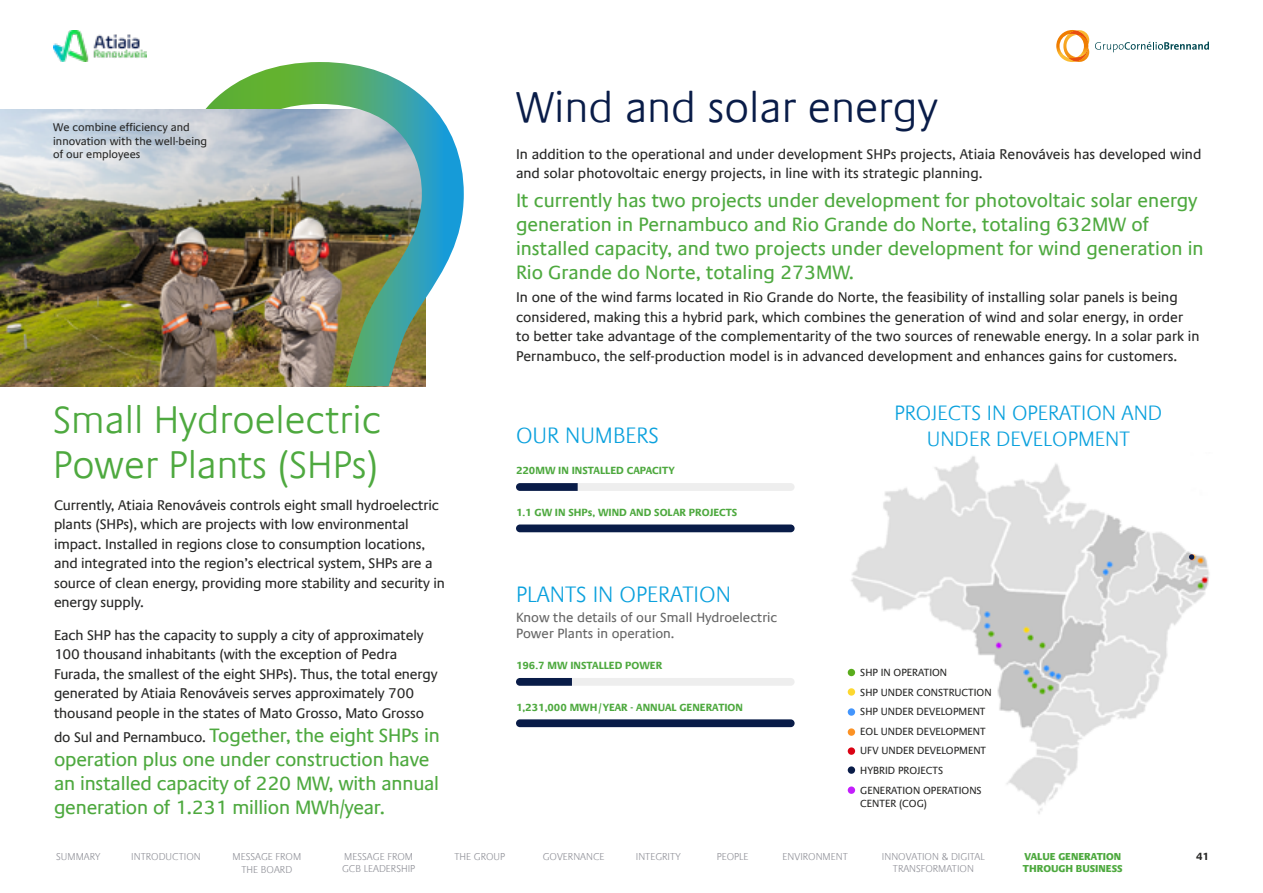
<style>
.page{position:relative;width:1263px;height:893px;background:#fff}
.page>*{position:absolute;margin:0;border:0;box-sizing:border-box;transform-origin:0 0}
.t1{font:300 43.5px "Praxis Com";color:#091c48}
.t2{font:300 39px/45px "Praxis Com";color:#4ea93f}
.t3{font:300 22.5px "Praxis Com";color:#0ba1dd}
.t4{font:300 21px/25.2px "Praxis Com";color:#0ba1dd;text-align:center}
.t5{font:19.5px/24px "Praxis Com";color:#4ea93f}
.t6{font:14.25px/19.5px "Praxis Com";letter-spacing:-.01em;color:#282827}
.t7{font:13.5px/16.2px "Praxis Com";color:#666}
.t8{font:11.25px/13.5px "Praxis Com";color:#282827}
.t9{font:10.5px/19.6px "Praxis Com";color:#282827}
.t10{font:700 10.5px "Praxis Com";color:#4ea93f}
.t11{font:700 10.5px "Praxis Com";color:#282827}
.t12{font:300 10.2px/12.1px "Praxis Com";color:#93949b;text-align:center}
.t13{font:800 10.2px/12.1px "Praxis Com";color:#4ea93f}
.s1{font-size:14.25px;color:#282827}
</style>
<div class="page">
<img style="left:848px;top:456px;width:361px;height:358px">
<svg style="left:1095px;top:42px;width:114px;height:10px"></svg>
<svg style="left:1056px;top:30px;width:33px;height:32px"></svg>
<div style="left:516px;top:483px;width:279px;height:8px;background:#eee;border-radius:4px"></div>
<svg style="left:516px;top:483px;width:62px;height:8px"></svg>
<div style="left:516px;top:524px;width:279px;height:8px;background:#091c48;border-radius:4px"></div>
<div style="left:516px;top:678px;width:279px;height:8px;background:#eee;border-radius:4px"></div>
<svg style="left:516px;top:678px;width:56px;height:8px"></svg>
<div style="left:516px;top:719px;width:279px;height:8px;background:#091c48;border-radius:4px"></div>
<div style="left:848px;top:786px;width:7px;height:8px;background:#c31efc;border-radius:50%"></div>
<div style="left:848px;top:766px;width:7px;height:8px;background:#091c48;border-radius:50%"></div>
<div style="left:848px;top:747px;width:7px;height:8px;background:#da0214;border-radius:50%"></div>
<div style="left:848px;top:728px;width:7px;height:8px;background:#fc9224;border-radius:50%"></div>
<div style="left:848px;top:708px;width:7px;height:8px;background:#4395fc;border-radius:50%"></div>
<div style="left:848px;top:688px;width:7px;height:8px;background:#fdd830;border-radius:50%"></div>
<div style="left:848px;top:669px;width:7px;height:7px;background:#59ac1c;border-radius:50%"></div>
<svg style="left:1189px;top:554px;width:5px;height:6px"></svg>
<svg style="left:181px;top:62px;width:283px;height:324px"></svg>
<img style="left:53px;top:30px;width:93px;height:32px">
<img style="left:0;top:110px;width:339px;height:276px">
<p class="t8" style="left:53px;top:121px;width:155px">We combine efficiency and innovation with the well-being of our employees</p>
<h2 class="t2" style="left:53px;top:398px;width:330px">Small Hydroelectric<br>Power Plants (SHPs)</h2>
<p class="t6" style="left:54px;top:495px;width:392px">Currently, Atiaia Renováveis controls eight small hydroelectric plants (SHPs), which are projects with low environmental impact. Installed in regions close to consumption locations, and integrated into the region’s electrical system, SHPs are a source of clean energy, providing more stability and security in energy supply.</p>
<p class="t6" style="left:54px;top:625px;width:385px">Each SHP has the capacity to supply a city of approximately 100 thousand inhabitants (with the exception of Pedra Furada, the smallest of the eight SHPs). Thus, the total energy generated by Atiaia Renováveis serves approximately 700 thousand people in the states of Mato Grosso, Mato Grosso</p>
<h3 class="t5" style="left:54px;top:723px;width:387px"><span class="s1">do Sul and Pernambuco.</span> Together, the eight SHPs in operation plus one under construction have an installed capacity of 220 MW, with annual generation of 1.231 million MWh/year.</h3>
<h1 class="t1" style="left:516px;top:82px;width:423px">Wind and solar energy</h1>
<p class="t6" style="left:516px;top:144px;width:687px">In addition to the operational and under development SHPs projects, Atiaia Renováveis has developed wind and solar photovoltaic energy projects, in line with its strategic planning.</p>
<p class="t5" style="left:516px;top:188px;width:689px">It currently has two projects under development for photovoltaic solar energy generation in Pernambuco and Rio Grande do Norte, totaling 632MW of installed capacity, and two projects under development for wind generation in Rio Grande do Norte, totaling 273MW.</p>
<p class="t6" style="left:516px;top:288px;width:685px">In one of the wind farms located in Rio Grande do Norte, the feasibility of installing solar panels is being considered, making this a hybrid park, which combines the generation of wind and solar energy, in order to better take advantage of the complementarity of the two sources of renewable energy. In a solar park in Pernambuco, the self-production model is in advanced development and enhances gains for customers.</p>
<h3 class="t3" style="left:516px;top:423px;width:145px">OUR NUMBERS</h3>
<p class="t10" style="left:516px;top:464px;width:160px">220MW IN INSTALLED CAPACITY</p>
<p class="t10" style="left:516px;top:507px;width:223px">1.1 GW IN SHPs, WIND AND SOLAR PROJECTS</p>
<h3 class="t3" style="left:516px;top:581px;width:216px">PLANTS IN OPERATION</h3>
<p class="t7" style="left:516px;top:609px;width:263px">Know the details of our Small Hydroelectric<br>Power Plants in operation.</p>
<p class="t10" style="left:516px;top:659px;width:148px">196.7 MW INSTALLED POWER</p>
<p class="t10" style="left:516px;top:701px;width:228px">1,231,000 MWH/YEAR - ANNUAL GENERATION</p>
<h3 class="t4" style="left:894px;top:401px;width:269px">PROJECTS IN OPERATION AND<br>UNDER DEVELOPMENT</h3>
<p class="t9" style="left:860px;top:663px;width:133px">SHP IN OPERATION<br>SHP UNDER CONSTRUCTION<br>SHP UNDER DEVELOPMENT<br>EOL UNDER DEVELOPMENT<br>UFV UNDER DEVELOPMENT<br>HYBRID PROJECTS<br>GENERATION OPERATIONS</p>
<p class="t9" style="left:860px;top:793px;width:68px">CENTER (COG)</p>
<p class="t12" style="left:56px;top:851px;width:46px">SUMMARY</p>
<p class="t12" style="left:233px;top:851px;width:70px">MESSAGE FROM</p>
<p class="t12" style="left:454px;top:851px;width:52px">THE GROUP</p>
<p class="t12" style="left:241px;top:863px;width:52px">THE BOARD</p>
<p class="t12" style="left:717px;top:851px;width:33px">PEOPLE</p>
<p class="t12" style="left:783px;top:851px;width:67px">ENVIRONMENT</p>
<p class="t12" style="left:882px;top:851px;width:104px">INNOVATION &amp; DIGITAL<br>TRANSFORMATION</p>
<p class="t13" style="left:1023px;top:850px;width:101px">VALUE GENERATION<br>THROUGH BUSINESS</p>
<p class="t12" style="left:131px;top:851px;width:71px">INTRODUCTION</p>
<p class="t12" style="left:543px;top:851px;width:63px">GOVERNANCE</p>
<p class="t12" style="left:636px;top:851px;width:46px">INTEGRITY</p>
<p class="t11" style="left:1196px;top:850px;width:14px">41</p>
<p class="t12" style="left:342px;top:851px;width:75px;text-align:left">MESSAGE FROM<br>GCB LEADERSHIP</p>
</div>
